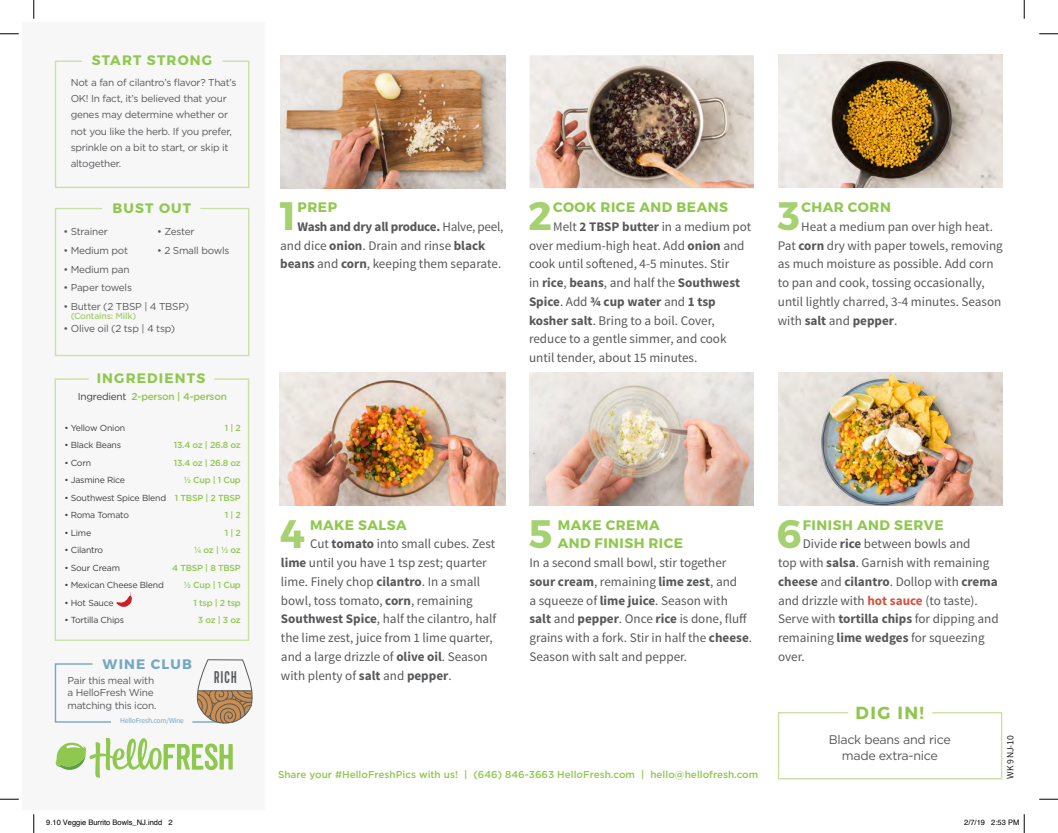
<style>
.page{position:relative;width:1058px;height:833px;background:#fff}
.page>*{position:absolute;margin:0;border:0;box-sizing:border-box;transform-origin:0 0}
.t1{font:700 39.62px "Montserrat";color:#a6d170}
.t2{font:700 17.5px "Montserrat";color:#8fc84e}
.t3{font:16.88px "Kapra";color:#58595b;scale:.9 1}
.t4{font:700 13.75px/18.8px "Montserrat";letter-spacing:.04em;color:#8fc84e}
.t5{font:700 13.75px "Montserrat";letter-spacing:.085em;color:#8fc84e}
.t6{font:700 13.75px "Montserrat";letter-spacing:.085em;color:#72a8c1}
.t7{font:13.12px/18.8px "Source Sans Pro";color:#57585a}
.t8{font:12.5px/16.8px "Gotham";letter-spacing:-.025em;color:#57585a;text-align:center}
.t9{font:10px/16.2px "Gotham";letter-spacing:-.025em;color:#57585a}
.t10{font:500 10px "Gotham";color:#8fc84e}
.t11{font:500 10px "Gotham";letter-spacing:-.025em;color:#8fc84e}
.t12{font:9.62px "Source Sans Pro";color:#231f20}
.t13{font:8.75px "Gotham";letter-spacing:-.025em;color:#3e3e3f}
.t14{font:500 8.75px/17.5px "Gotham";letter-spacing:-.025em;color:#8fc84e;text-align:right}
.t15{font:500 8.75px "Gotham";letter-spacing:-.025em;color:#a6d170}
.t16{font:7.5px "Helvetica";color:#000}
.t17{font:7.5px "Source Sans Pro";letter-spacing:-.025em;color:#72a8c1}
.s1{font-weight:400;color:#3e3e3f}
.s2{font-weight:700}
.s3{font-weight:700;color:#d2543f}
</style>
<div class="page">
<div style="left:23px;top:23px;width:242px;height:787px;background:#f7f7f8"></div>
<img style="left:281px;top:55px;width:224px;height:133px">
<img style="left:529px;top:55px;width:225px;height:133px">
<img style="left:529px;top:372px;width:224px;height:133px">
<img style="left:280px;top:372px;width:225px;height:133px">
<img style="left:778px;top:55px;width:224px;height:132px">
<img style="left:778px;top:372px;width:224px;height:133px">
<svg style="left:54px;top:207px;width:196px;height:150px"></svg>
<svg style="left:54px;top:378px;width:196px;height:263px"></svg>
<svg style="left:54px;top:60px;width:196px;height:128px"></svg>
<svg style="left:54px;top:663px;width:57px;height:60px"></svg>
<hr style="left:193px;top:721px;width:35px;height:1px;background:#72a8c1">
<svg style="left:197px;top:659px;width:55px;height:64px"></svg>
<svg style="left:56px;top:738px;width:177px;height:39px"></svg>
<svg style="left:777px;top:712px;width:226px;height:68px"></svg>
<svg style="left:0;top:33px;width:19px;height:2px"></svg>
<svg style="left:1039px;top:33px;width:19px;height:2px"></svg>
<svg style="left:0;top:798px;width:19px;height:2px"></svg>
<svg style="left:1039px;top:798px;width:19px;height:2px"></svg>
<svg style="left:33px;top:0;width:2px;height:19px"></svg>
<svg style="left:33px;top:814px;width:2px;height:19px"></svg>
<svg style="left:1023px;top:0;width:2px;height:19px"></svg>
<svg style="left:1023px;top:814px;width:2px;height:19px"></svg>
<p class="t5" style="left:92px;top:52px;width:122px">START STRONG</p>
<p class="t9" style="left:71px;top:74px;width:167px">Not a fan of cilantro’s flavor? That’s<br>OK! In fact, it’s believed that your genes may determine whether or not you like the herb. If you prefer, sprinkle on a bit to start, or skip it altogether.</p>
<p class="t4" style="left:113px;top:198px;width:80px">BUST OUT</p>
<p class="t9" style="left:63px;top:223px;width:46px">• Strainer</p>
<p class="t9" style="left:63px;top:242px;width:66px">• Medium pot</p>
<p class="t9" style="left:63px;top:261px;width:68px">• Medium pan</p>
<p class="t9" style="left:63px;top:279px;width:70px">• Paper towels</p>
<p class="t9" style="left:63px;top:298px;width:127px">• Butter (2 TBSP | 4 TBSP)</p>
<p class="t15" style="left:71px;top:310px;width:67px">(Contains: Milk)</p>
<p class="t9" style="left:63px;top:319px;width:113px">• Olive oil (2 tsp | 4 tsp)</p>
<p class="t9" style="left:157px;top:223px;width:39px">• Zester</p>
<p class="t9" style="left:157px;top:242px;width:74px">• 2 Small bowls</p>
<p class="t5" style="left:97px;top:369px;width:110px">INGREDIENTS</p>
<p class="t11" style="left:78px;top:390px;width:151px"><span class="s1">Ingredient</span> 2-person | 4-person</p>
<p class="t14" style="left:172px;top:419px;width:70px">1 | 2<br>13.4 oz | 26.8 oz<br>13.4 oz | 26.8 oz ½ Cup | 1 Cup<br>1 TBSP | 2 TBSP<br>1 | 2<br>1 | 2<br>¼ oz | ½ oz<br>4 TBSP | 8 TBSP ½ Cup | 1 Cup<br>1 tsp | 2 tsp<br>3 oz | 3 oz</p>
<p class="t13" style="left:64px;top:422px;width:62px">• Yellow Onion</p>
<p class="t13" style="left:64px;top:439px;width:58px">• Black Beans</p>
<p class="t13" style="left:64px;top:457px;width:28px">• Corn</p>
<p class="t13" style="left:64px;top:474px;width:62px">• Jasmine Rice</p>
<p class="t13" style="left:64px;top:492px;width:103px">• Southwest Spice Blend</p>
<p class="t13" style="left:64px;top:509px;width:66px">• Roma Tomato</p>
<p class="t13" style="left:64px;top:527px;width:28px">• Lime</p>
<p class="t13" style="left:64px;top:544px;width:40px">• Cilantro</p>
<p class="t13" style="left:64px;top:562px;width:57px">• Sour Cream</p>
<p class="t13" style="left:64px;top:579px;width:101px">• Mexican Cheese Blend</p>
<p class="t13" style="left:64px;top:597px;width:51px">• Hot Sauce</p>
<p class="t13" style="left:64px;top:614px;width:61px">• Tortilla Chips</p>
<p class="t6" style="left:103px;top:655px;width:91px">WINE CLUB</p>
<p class="t9" style="left:68px;top:673px;width:90px;line-height:12.5px">Pair this meal with a HelloFresh Wine matching this icon.</p>
<p class="t17" style="left:120px;top:716px;width:65px">HelloFresh.com/Wine</p>
<p class="t3" style="left:214px;top:667px;width:26px">RICH</p>
<h1 class="t1" style="left:280px;top:191px;width:18px">1</h1>
<p class="t4" style="left:297px;top:198px;width:41px">PREP</p>
<p class="t7" style="left:280px;top:217px;width:225px;text-indent:17px"><span class="s2">Wash and dry all produce.</span> Halve, peel, and dice <span class="s2">onion</span>. Drain and rinse <span class="s2">black beans</span> and <span class="s2">corn</span>, keeping them separate.</p>
<h1 class="t1" style="left:528px;top:191px;width:25px">2</h1>
<p class="t4" style="left:553px;top:198px;width:176px">COOK RICE AND BEANS</p>
<p class="t7" style="left:529px;top:217px;width:224px;text-indent:24px">Melt <span class="s2">2 TBSP butter</span> in a medium pot over medium-high heat. Add <span class="s2">onion</span> and cook until softened, 4-5 minutes. Stir<br>in <span class="s2">rice</span>, <span class="s2">beans</span>, and half the <span class="s2">Southwest Spice</span>. Add <span class="s2">¾ cup water</span> and <span class="s2">1 tsp kosher salt</span>. Bring to a boil. Cover, reduce to a gentle simmer, and cook until tender, about 15 minutes.</p>
<h1 class="t1" style="left:778px;top:191px;width:24px">3</h1>
<p class="t4" style="left:801px;top:198px;width:91px">CHAR CORN</p>
<p class="t7" style="left:778px;top:217px;width:226px;text-indent:23px">Heat a medium pan over high heat.<br>Pat <span class="s2">corn</span> dry with paper towels, removing as much moisture as possible. Add corn to pan and cook, tossing occasionally, until lightly charred, 3-4 minutes. Season with <span class="s2">salt</span> and <span class="s2">pepper</span>.</p>
<h1 class="t1" style="left:280px;top:509px;width:27px">4</h1>
<p class="t4" style="left:310px;top:515px;width:98px">MAKE SALSA</p>
<p class="t7" style="left:281px;top:534px;width:217px;text-indent:29px">Cut <span class="s2">tomato</span> into small cubes. Zest <span class="s2">lime</span> until you have 1 tsp zest; quarter lime. Finely chop <span class="s2">cilantro</span>. In a small bowl, toss tomato, <span class="s2">corn</span>, remaining <span class="s2">Southwest Spice</span>, half the cilantro, half the lime zest, juice from 1 lime quarter, and a large drizzle of <span class="s2">olive oil</span>. Season with plenty of <span class="s2">salt</span> and <span class="s2">pepper</span>.</p>
<h1 class="t1" style="left:529px;top:509px;width:25px">5</h1>
<p class="t4" style="left:558px;top:515px;width:127px">MAKE CREMA<br>AND FINISH RICE</p>
<p class="t7" style="left:529px;top:553px;width:224px">In a second small bowl, stir together <span class="s2">sour cream</span>, remaining <span class="s2">lime zest</span>, and<br>a squeeze of <span class="s2">lime juice</span>. Season with <span class="s2">salt</span> and <span class="s2">pepper</span>. Once <span class="s2">rice</span> is done, fluff grains with a fork. Stir in half the <span class="s2">cheese</span>.<br>Season with salt and pepper.</p>
<p class="t10" style="left:278px;top:767px;width:482px">Share your #HelloFreshPics with us! | (646) 846-3663 HelloFresh.com | hello@hellofresh.com</p>
<h1 class="t1" style="left:776px;top:509px;width:27px">6</h1>
<p class="t4" style="left:802px;top:515px;width:142px">FINISH AND SERVE</p>
<p class="t7" style="left:778px;top:534px;width:222px;text-indent:25px">Divide <span class="s2">rice</span> between bowls and<br>top with <span class="s2">salsa</span>. Garnish with remaining <span class="s2">cheese</span> and <span class="s2">cilantro</span>. Dollop with <span class="s2">crema </span>and drizzle with <span class="s3">hot sauce</span> (to taste).<br>Serve with <span class="s2">tortilla chips</span> for dipping and remaining <span class="s2">lime wedges</span> for squeezing over.</p>
<h2 class="t2" style="left:855px;top:702px;width:70px">DIG IN!</h2>
<p class="t8" style="left:828px;top:730px;width:123px">Black beans and rice made extra-nice</p>
<p class="t12" style="left:1004px;top:778px;width:44px;rotate:-90deg">WK 9 NJ-10</p>
<p class="t16" style="left:46px;top:817px;width:128px">9.10 Veggie Burrito Bowls_NJ.indd 2</p>
<p class="t16" style="left:964px;top:817px;width:57px">2/7/19 2:53 PM</p>
</div>
